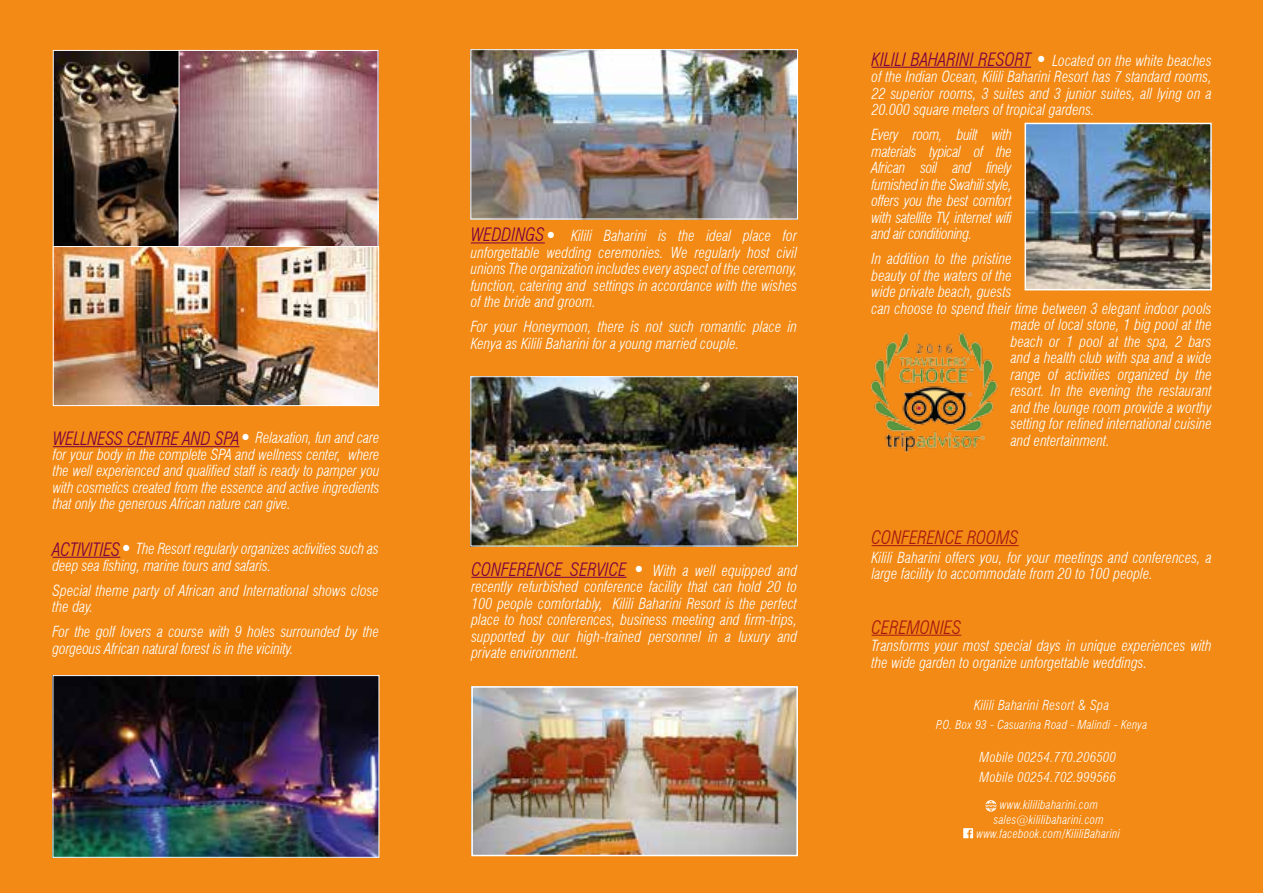
<style>
.page{position:relative;width:1263px;height:893px;background:#f28a15}
.page>*{position:absolute;margin:0;border:0;box-sizing:border-box;transform-origin:0 0}
.t1{font:italic 300 condensed 18px "Swiss 721 BT";color:#a61612}
.t2{font:italic 300 condensed 15px/16.5px "Swiss 721 BT";color:#fff}
.t3{font:italic 300 condensed 13.5px/20.4px "Swiss 721 BT";letter-spacing:.02em;color:#fff}
.t4{font:italic 300 condensed 12px/14.4px "Swiss 721 BT";letter-spacing:.02em;color:#fff;text-align:center}
.s1{font-size:18px;color:#7b0041}
.s2{font-size:21px}
</style>
<div class="page">
<img style="left:55px;top:52px;width:124px;height:194px">
<div style="left:53px;top:50px;width:143px;height:219px;border:1px solid #fff"></div>
<img style="left:181px;top:52px;width:195px;height:194px">
<div style="left:179px;top:50px;width:199px;height:203px;border:1px solid #fff"></div>
<img style="left:55px;top:248px;width:322px;height:156px">
<div style="left:53px;top:246px;width:326px;height:160px;border:1px solid #fff"></div>
<hr style="left:53px;top:446px;width:186px;height:1px;background:#7b0041">
<hr style="left:53px;top:557px;width:67px;height:1px;background:#7b0041">
<img style="left:55px;top:677px;width:322px;height:179px">
<div style="left:53px;top:675px;width:326px;height:183px;border:1px solid #fff"></div>
<hr style="left:471px;top:577px;width:155px;height:1px;background:#7b0041">
<hr style="left:471px;top:243px;width:74px;height:1px;background:#7b0041">
<img style="left:472px;top:378px;width:324px;height:166px">
<div style="left:470px;top:376px;width:328px;height:170px;border:1px solid #fff"></div>
<img style="left:472px;top:51px;width:324px;height:166px">
<div style="left:470px;top:49px;width:328px;height:170px;border:1px solid #fff"></div>
<img style="left:474px;top:689px;width:321px;height:164px">
<div style="left:471px;top:686px;width:327px;height:170px;border:2px solid #fff"></div>
<hr style="left:872px;top:67px;width:159px;height:1px;background:#7b0041">
<svg style="left:985px;top:800px;width:12px;height:12px"></svg>
<svg style="left:963px;top:828px;width:10px;height:10px"></svg>
<hr style="left:872px;top:545px;width:147px;height:1px;background:#a61612">
<hr style="left:872px;top:635px;width:89px;height:1px;background:#a61612">
<img style="left:1027px;top:126px;width:182px;height:161px">
<div style="left:1024px;top:123px;width:188px;height:167px;border:2px solid #fff"></div>
<img style="left:872px;top:332px;width:126px;height:121px">
<p class="t2" style="left:53px;top:430px;width:328px;text-align:justify"><span class="s1">WELLNESS CENTRE AND SPA</span><span class="s2">•</span> Relaxation, fun and care for your body in the complete SPA and wellness center, where the well experienced and qualified staff is ready to pamper you with cosmetics created from the essence and active ingredients that only the generous African nature can give.</p>
<p class="t2" style="left:53px;top:540px;width:328px"><span class="s1">ACTIVITIES</span><span class="s2">•</span> The Resort regularly organizes activities such as deep sea fishing, marine tours and safaris.</p>
<p class="t2" style="left:53px;top:582px;width:328px">Special theme party of African and International shows close the day.</p>
<p class="t2" style="left:53px;top:623px;width:328px">For the golf lovers a course with 9 holes surrounded by the gorgeous African natural forest is in the vicinity.</p>
<p class="t2" style="left:471px;top:228px;width:328px;text-align:justify"><span class="s1">WEDDINGS</span><span class="s2">•</span> Kilili Baharini is the ideal place for unforgettable wedding ceremonies. We regularly host civil unions The organization includes every aspect of the ceremony, function, catering and settings in accordance with the wishes of the bride and groom.</p>
<p class="t2" style="left:471px;top:319px;width:328px">For your Honeymoon, there is not such romantic place in<br>Kenya as Kilili Baharini for a young married couple.</p>
<p class="t2" style="left:471px;top:562px;width:327px;text-align:justify"><span class="s1">CONFERENCE SERVICE</span> <span class="s2">•</span> With a well equipped and recently refurbished conference facility that can hold 20 to 100 people comfortably, Kilili Baharini Resort is the perfect place to host conferences, business meeting and firm-trips, supported by our high-trained personnel in a luxury and private environment.</p>
<p class="t2" style="left:872px;top:52px;width:342px;text-align:justify"><span class="s1">KILILI BAHARINI RESORT</span> <span class="s2">•</span> Located on the white beaches of the Indian Ocean, Kilili Baharini Resort has 7 standard rooms, 22 superior rooms, 3 suites and 3 junior suites, all lying on a 20.000 square meters of tropical gardens.</p>
<p class="t2" style="left:871px;top:126px;width:142px;text-align:justify">Every room, built with materials typical of the African soil and finely furnished in the Swahili style, offers you the best comfort with satellite TV, internet wifi and air conditioning.</p>
<p class="t2" style="left:871px;top:250px;width:142px">In addition to the pristine</p>
<p class="t2" style="left:871px;top:267px;width:142px">beauty of the waters of the</p>
<p class="t2" style="left:871px;top:283px;width:142px">wide private beach, guests</p>
<p class="t2" style="left:871px;top:300px;width:342px">can choose to spend their time between 3 elegant indoor pools</p>
<p class="t2" style="left:1011px;top:316px;width:202px">made of local stone, 1 big pool at the</p>
<p class="t2" style="left:1011px;top:333px;width:202px">beach or 1 pool at the spa, 2 bars</p>
<p class="t2" style="left:1011px;top:349px;width:202px">and a health club with spa and a wide</p>
<p class="t2" style="left:1011px;top:366px;width:202px">range of activities organized by the</p>
<p class="t2" style="left:1011px;top:382px;width:202px">resort. In the evening the restaurant</p>
<p class="t2" style="left:1011px;top:399px;width:203px">and the lounge room provide a worthy</p>
<p class="t2" style="left:1011px;top:415px;width:202px">setting for refined international cuisine</p>
<p class="t2" style="left:1011px;top:432px;width:101px">and entertainment.</p>
<p class="t1" style="left:872px;top:527px;width:149px">CONFERENCE ROOMS</p>
<p class="t2" style="left:872px;top:549px;width:342px">Kilili Baharini offers you, for your meetings and conferences, a large facility to accommodate from 20 to 100 people.</p>
<p class="t1" style="left:872px;top:616px;width:91px">CEREMONIES</p>
<p class="t2" style="left:872px;top:637px;width:342px">Transforms your most special days in unique experiences with the wide garden to organize unforgettable weddings.</p>
<p class="t3" style="left:974px;top:695px;width:137px">Kilili Baharini Resort &amp; Spa</p>
<p class="t4" style="left:936px;top:717px;width:213px">P.O. Box 93 - Casuarina Road - Malindi - Kenya</p>
<p class="t3" style="left:979px;top:747px;width:138px">Mobile 00254.770.206500<br>Mobile 00254.702.999566</p>
<p class="t4" style="left:976px;top:798px;width:145px">www.kililibaharini.com sales@kililibaharini.com www.facebook.com/KililiBaharini</p>
</div>
